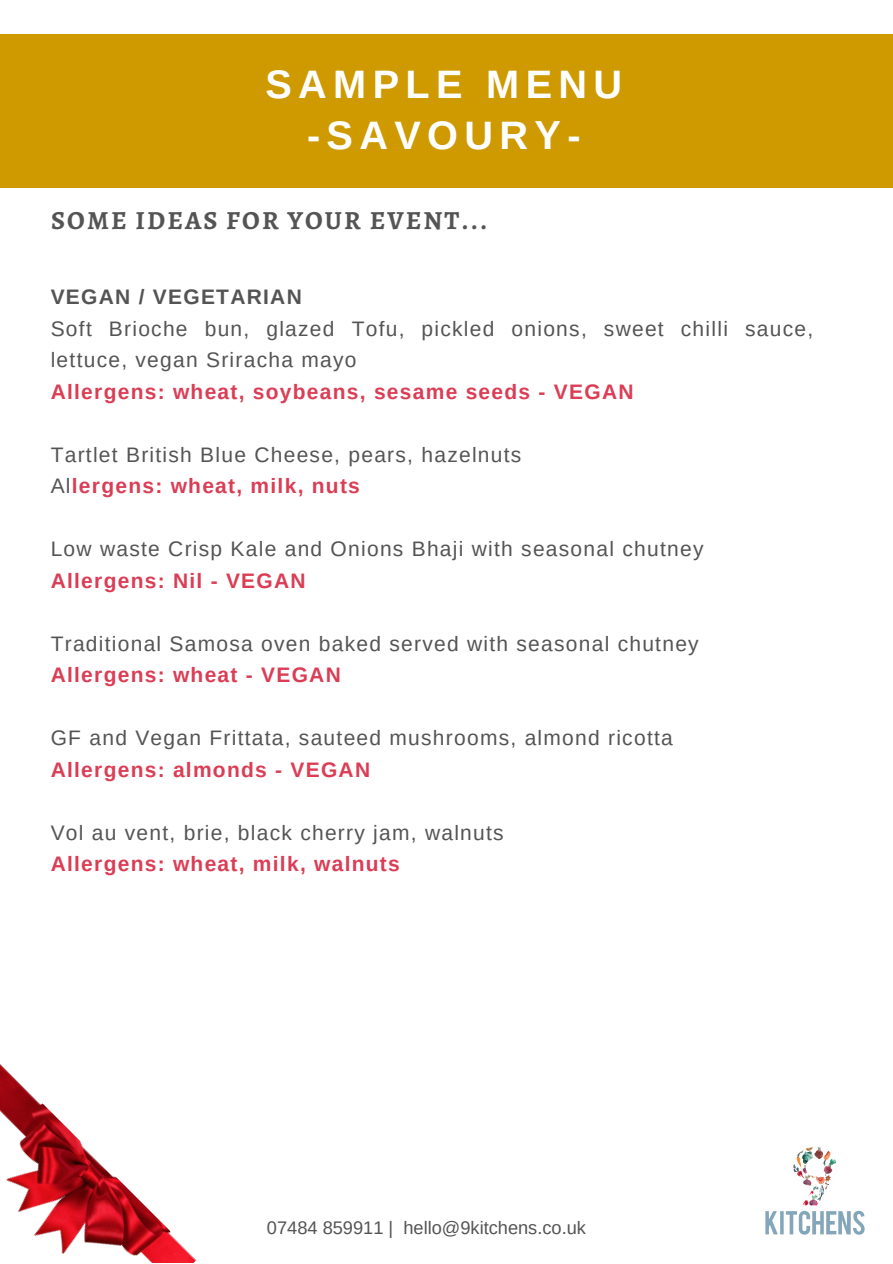
<style>
.page{position:relative;width:893px;height:1264px;background:#fff}
.page>*{position:absolute;margin:0;border:0;box-sizing:border-box;transform-origin:0 0}
.t1{font:700 39.6px/50.6px "Arimo";letter-spacing:.16em;color:#fff;text-align:center}
.t2{font:700 26.1px "Alegreya";letter-spacing:.08em;color:#545454}
.t3{font:21px/31.5px "Arimo";letter-spacing:.06em;color:#545454}
.t4{font:700 21px "Arimo";letter-spacing:.06em;color:#db3d55}
.t5{font:700 21px "Arimo";letter-spacing:.06em;color:#545454}
.t6{font:18.15px "Arimo";color:#545454}
.s1{font-weight:700;color:#db3d55}
</style>
<div class="page">
<div style="left:0;top:35px;width:892px;height:152px;background:#ce9a00"></div>
<img style="left:765px;top:1147px;width:100px;height:88px">
<img style="left:0;top:1064px;width:196px;height:198px">
<h1 class="t1" style="left:265px;top:59px;width:358px">SAMPLE MENU -SAVOURY-</h1>
<p class="t2" style="left:51px;top:202px;width:437px">SOME IDEAS FOR YOUR EVENT...</p>
<p class="t5" style="left:51px;top:285px;width:252px">VEGAN / VEGETARIAN</p>
<p class="t3" style="left:51px;top:313px;width:763px">Soft Brioche bun, glazed Tofu, pickled onions, sweet chilli sauce, lettuce, vegan Sriracha mayo</p>
<p class="t4" style="left:51px;top:380px;width:584px">Allergens: wheat, soybeans, sesame seeds - VEGAN</p>
<p class="t3" style="left:51px;top:439px;width:472px">Tartlet British Blue Cheese, pears, hazelnuts<br>Al<span class="s1">lergens: wheat, milk, nuts</span></p>
<p class="t3" style="left:51px;top:533px;width:654px">Low waste Crisp Kale and Onions Bhaji with seasonal chutney</p>
<p class="t4" style="left:51px;top:569px;width:256px">Allergens: Nil - VEGAN</p>
<p class="t3" style="left:51px;top:628px;width:649px">Traditional Samosa oven baked served with seasonal chutney</p>
<p class="t4" style="left:51px;top:663px;width:291px">Allergens: wheat - VEGAN</p>
<p class="t3" style="left:51px;top:722px;width:623px">GF and Vegan Frittata, sauteed mushrooms, almond ricotta</p>
<p class="t4" style="left:51px;top:757px;width:321px">Allergens: almonds - VEGAN</p>
<p class="t3" style="left:51px;top:816px;width:454px">Vol au vent, brie, black cherry jam, walnuts</p>
<p class="t4" style="left:51px;top:852px;width:350px">Allergens: wheat, milk, walnuts</p>
<p class="t6" style="left:267px;top:1217px;width:320px">07484 859911 | hello@9kitchens.co.uk</p>
</div>
